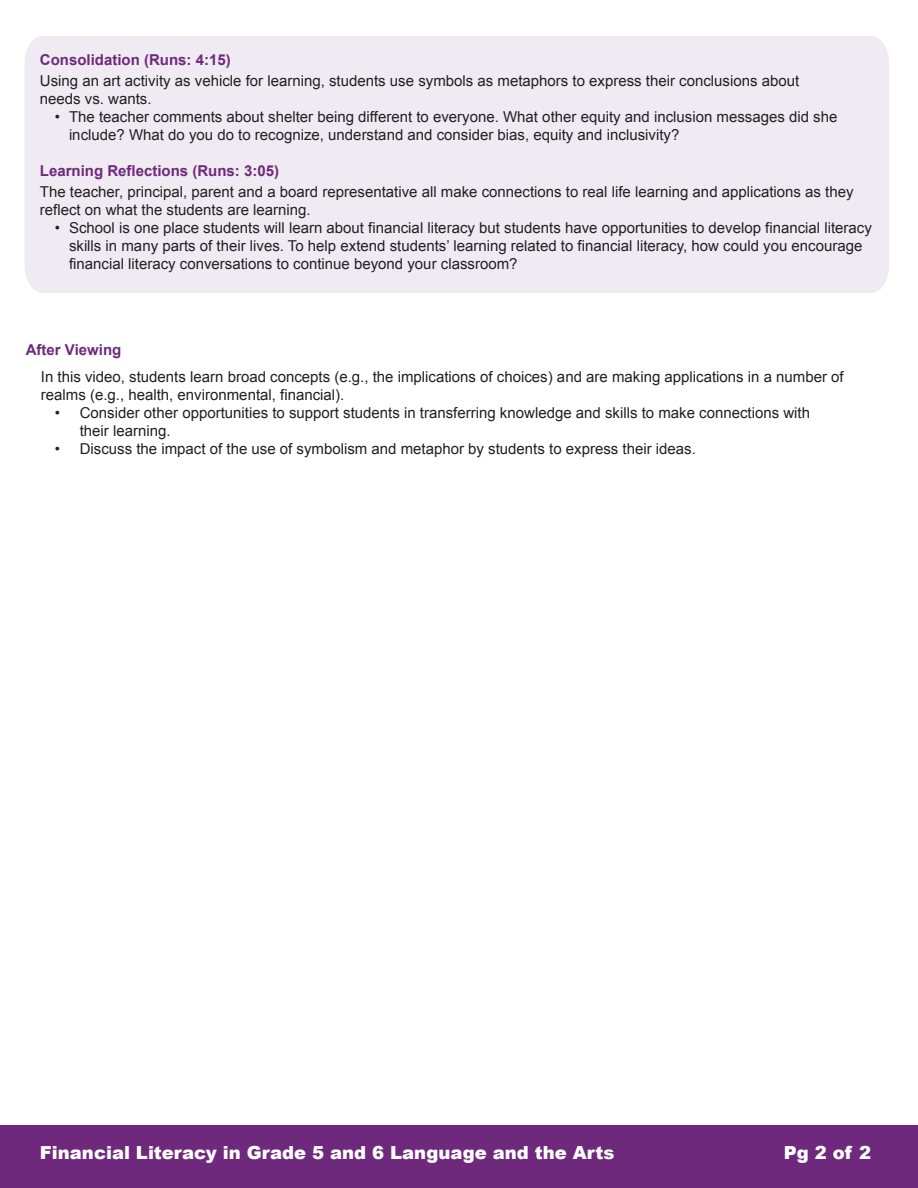
<style>
.page{position:relative;width:918px;height:1188px;background:#fff}
.page>*{position:absolute;margin:0;border:0;box-sizing:border-box;transform-origin:0 0}
.t1{font:900 18px "Arial";color:#fff}
.t2{font:15px/18px "Arial";color:#231f20}
.t3{font:700 15px "Arial";color:#6e297c}
</style>
<div class="page">
<div style="left:25px;top:36px;width:864px;height:257px;background:#f0eaf2"></div>
<div style="left:1px;top:1126px;width:917px;height:62px;background:#6e297c"></div>
<p class="t3" style="left:40px;top:50px;width:192px">Consolidation (Runs: 4:15)</p>
<p class="t2" style="left:40px;top:72px;width:761px">Using an art activity as vehicle for learning, students use symbols as metaphors to express their conclusions about needs vs. wants.</p>
<p class="t2" style="left:69px;top:108px;width:770px;text-indent:-14px">• The teacher comments about shelter being different to everyone. What other equity and inclusion messages did she include? What do you do to recognize, understand and consider bias, equity and inclusivity?</p>
<p class="t3" style="left:40px;top:161px;width:241px">Learning Reflections (Runs: 3:05)</p>
<p class="t2" style="left:40px;top:183px;width:815px">The teacher, principal, parent and a board representative all make connections to real life learning and applications as they reflect on what the students are learning.</p>
<p class="t2" style="left:69px;top:219px;width:804px;text-indent:-14px">• School is one place students will learn about financial literacy but students have opportunities to develop financial literacy skills in many parts of their lives. To help extend students’ learning related to financial literacy, how could you encourage financial literacy conversations to continue beyond your classroom?</p>
<p class="t3" style="left:26px;top:340px;width:97px">After Viewing</p>
<p class="t2" style="left:41px;top:368px;width:804px">In this video, students learn broad concepts (e.g., the implications of choices) and are making applications in a number of realms (e.g., health, environmental, financial).</p>
<p class="t2" style="left:80px;top:404px;width:732px;text-indent:-25px">• Consider other opportunities to support students in transferring knowledge and skills to make connections with their learning.</p>
<p class="t2" style="left:55px;top:440px;width:642px">• Discuss the impact of the use of symbolism and metaphor by students to express their ideas.</p>
<p class="t1" style="left:40px;top:1140px;width:576px">Financial Literacy in Grade 5 and 6 Language and the Arts</p>
<p class="t1" style="left:784px;top:1140px;width:89px">Pg 2 of 2</p>
</div>
